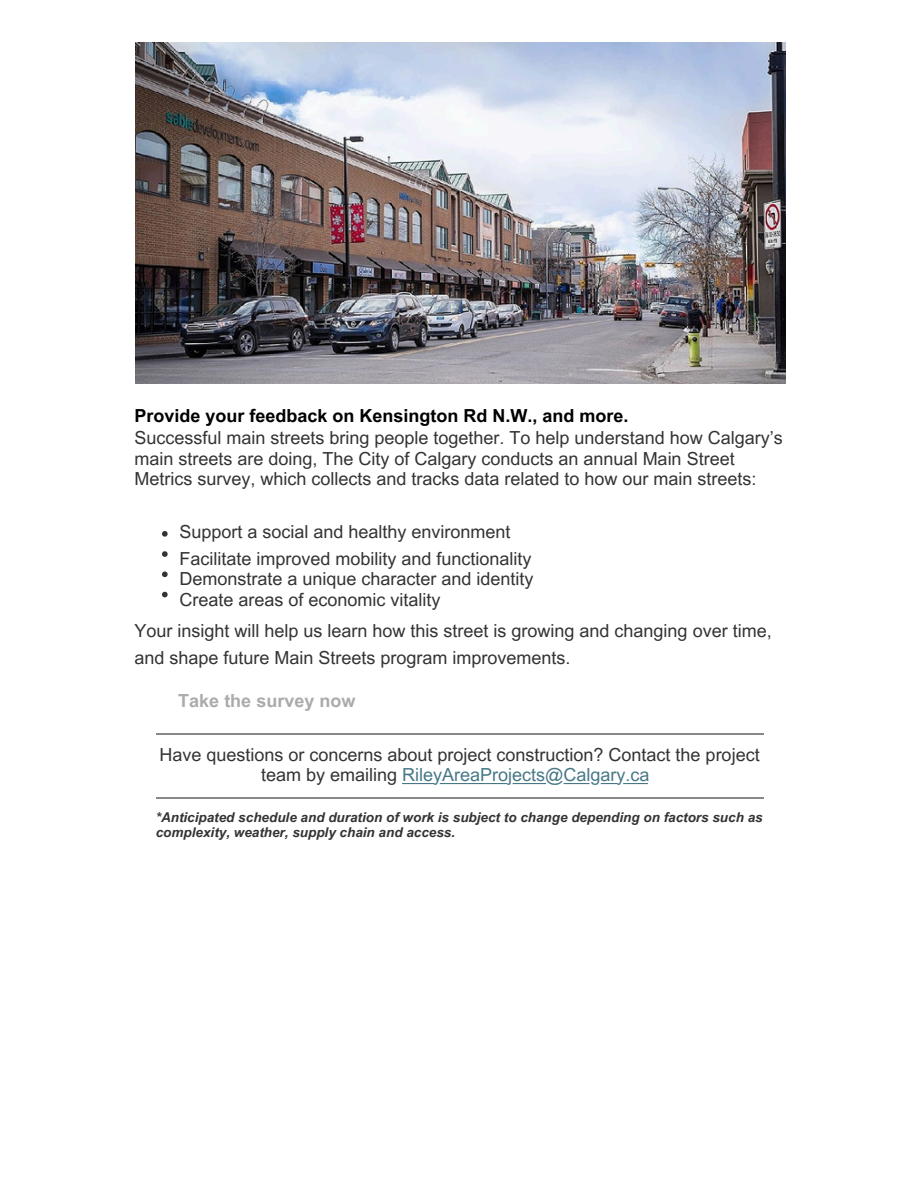
<style>
.page{position:relative;width:918px;height:1188px;background:#fff}
.page>*{position:absolute;margin:0;border:0;box-sizing:border-box;transform-origin:0 0}
.t1{font:18px/20.2px "Arial MT Pro";color:#333}
.t2{font:18px "Arial MT Pro";color:#467886}
.t3{font:700 18px "Arial MT Pro";color:#ababab}
.t4{font:italic 700 13.5px/15.8px "Arial MT Pro";color:#333}
.s1{font-weight:700;color:#000}
.s2{color:#333}
</style>
<div class="page">
<hr style="left:156px;top:733px;width:608px;height:2px;background:#888">
<hr style="left:156px;top:798px;width:608px;height:1px;background:#888">
<img style="left:135px;top:43px;width:650px;height:341px">
<svg style="left:162px;top:531px;width:6px;height:6px"></svg>
<svg style="left:162px;top:551px;width:6px;height:6px"></svg>
<svg style="left:162px;top:571px;width:6px;height:6px"></svg>
<svg style="left:162px;top:592px;width:6px;height:5px"></svg>
<svg style="left:402px;top:783px;width:246px;height:1px"></svg>
<h2 class="t1" style="left:134px;top:407px;width:650px;line-height:22.5px"><span class="s1">Provide your feedback on Kensington Rd N.W., and more.<br></span>Successful main streets bring people together. To help understand how Calgary’s</h2>
<h2 class="t1" style="left:134px;top:450px;width:624px">main streets are doing, The City of Calgary conducts an annual Main Street<br>Metrics survey, which collects and tracks data related to how our main streets:</h2>
<h1 class="t1" style="left:179px;top:521px;width:354px;line-height:27px">Support a social and healthy environment<br>Facilitate improved mobility and functionality</h1>
<h1 class="t1" style="left:179px;top:571px;width:356px">Demonstrate a unique character and identity<br>Create areas of economic vitality</h1>
<h2 class="t1" style="left:134px;top:620px;width:639px;line-height:27px">Your insight will help us learn how this street is growing and changing over time, and shape future Main Streets program improvements.</h2>
<p class="t3" style="left:178px;top:693px;width:179px">Take the survey now</p>
<h2 class="t1" style="left:159px;top:747px;width:602px">Have questions or concerns about project construction? Contact the project</h2>
<h2 class="t2" style="left:261px;top:768px;width:390px"><span class="s2">team by emailing</span> RileyAreaProjects@Calgary.ca</h2>
<h2 class="t4" style="left:156px;top:811px;width:608px">*Anticipated schedule and duration of work is subject to change depending on factors such as complexity, weather, supply chain and access.</h2>
</div>
